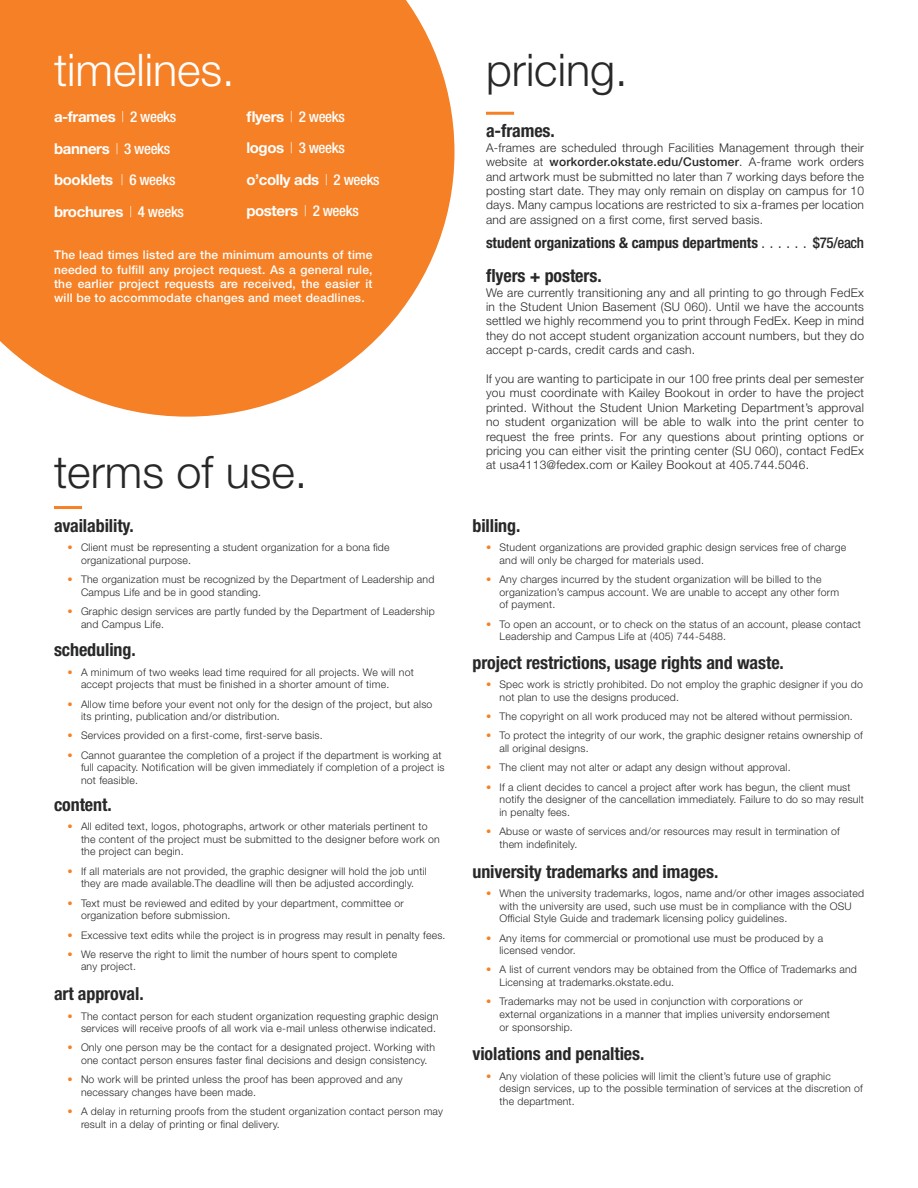
<style>
.page{position:relative;width:918px;height:1188px;background:#fff}
.page>*{position:absolute;margin:0;border:0;box-sizing:border-box;transform-origin:0 0}
.t1{font:300 45px "Helvetica Neue LT Std";color:#292829}
.t2{font:300 45px "Helvetica Neue LT Std";color:#fff}
.t3{font:700 condensed 18px "Helvetica Neue LT Std";letter-spacing:-.005em;color:#292829}
.t4{font:700 15px/31.5px "Helvetica Neue LT Std";letter-spacing:-.025em;color:#fff}
.t5{font:700 condensed 15px "Helvetica Neue LT Std";color:#292829}
.t6{font:300 12px/14.4px "Helvetica Neue LT Std";letter-spacing:.02em;color:#292829;text-align:justify}
.t7{font:500 12px/14.4px "Helvetica Neue LT Std";letter-spacing:.02em;color:#fff;text-align:justify}
.t8{font:300 10.5px/12.6px "Helvetica Neue LT Std";letter-spacing:.02em;color:#292829}
.s1{font-weight:100;font-stretch:expanded}
.s2{font-weight:500;font-stretch:condensed}
.s3{color:#f58025}
.s4{font-weight:500}
.s5{font-weight:300;font-stretch:expanded}
</style>
<div class="page">
<svg style="left:0;top:0;width:454px;height:417px;background:#f68e3e"></svg>
<hr style="left:54px;top:506px;width:28px;height:3px;background:#f58025">
<hr style="left:486px;top:112px;width:28px;height:3px;background:#f58025">
<h1 class="t2" style="left:54px;top:43px;width:182px">timelines.</h1>
<h3 class="t4" style="left:54px;top:101px;width:131px">a-frames <span class="s1">|</span> <span class="s2">2 weeks </span>banners <span class="s1">|</span> <span class="s2">3 weeks </span>booklets <span class="s1">|</span> <span class="s2">6 weeks </span>brochures <span class="s1">|</span> <span class="s2">4 weeks</span></h3>
<h3 class="t4" style="left:246px;top:100px;width:135px">flyers <span class="s1">|</span> <span class="s2">2 weeks </span>logos <span class="s1">|</span> <span class="s2">3 weeks </span>o’colly ads <span class="s1">|</span> <span class="s2">2 weeks </span>posters <span class="s1">|</span> <span class="s2">2 weeks</span></h3>
<p class="t7" style="left:54px;top:248px;width:320px">The lead times listed are the minimum amounts of time needed to fulfill any project request. As a general rule, the earlier project requests are received, the easier it will be to accommodate changes and meet deadlines.</p>
<h1 class="t1" style="left:54px;top:445px;width:255px">terms of use.</h1>
<h2 class="t3" style="left:54px;top:515px;width:81px">availability.</h2>
<p class="t8" style="left:81px;top:541px;width:310px;text-indent:-14px"><span class="s3">•</span> Client must be representing a student organization for a bona fide organizational purpose.</p>
<p class="t8" style="left:81px;top:573px;width:355px;text-indent:-14px"><span class="s3">•</span> The organization must be recognized by the Department of Leadership and<br>Campus Life and be in good standing.</p>
<p class="t8" style="left:81px;top:605px;width:355px;text-indent:-14px"><span class="s3">•</span> Graphic design services are partly funded by the Department of Leadership and Campus Life.</p>
<h2 class="t3" style="left:54px;top:639px;width:83px">scheduling.</h2>
<p class="t8" style="left:81px;top:665px;width:334px;text-indent:-14px"><span class="s3">•</span> A minimum of two weeks lead time required for all projects. We will not accept projects that must be finished in a shorter amount of time.</p>
<p class="t8" style="left:81px;top:697px;width:353px;text-indent:-14px"><span class="s3">•</span> Allow time before your event not only for the design of the project, but also its printing, publication and/or distribution.</p>
<p class="t8" style="left:68px;top:729px;width:257px"><span class="s3">•</span> Services provided on a first-come, first-serve basis.</p>
<p class="t8" style="left:81px;top:749px;width:365px;text-indent:-14px"><span class="s3">•</span> Cannot guarantee the completion of a project if the department is working at full capacity. Notification will be given immediately if completion of a project is not feasible.</p>
<h2 class="t3" style="left:54px;top:793px;width:59px">content.</h2>
<p class="t8" style="left:81px;top:820px;width:360px;text-indent:-14px"><span class="s3">•</span> All edited text, logos, photographs, artwork or other materials pertinent to the content of the project must be submitted to the designer before work on the project can begin.</p>
<p class="t8" style="left:68px;top:864px;width:361px;text-align:center"><span class="s3">•</span> If all materials are not provided, the graphic designer will hold the job until they are made available.The deadline will then be adjusted accordingly.</p>
<p class="t8" style="left:81px;top:896px;width:324px;text-indent:-14px"><span class="s3">•</span> Text must be reviewed and edited by your department, committee or organization before submission.</p>
<p class="t8" style="left:68px;top:928px;width:380px"><span class="s3">•</span> Excessive text edits while the project is in progress may result in penalty fees.</p>
<p class="t8" style="left:81px;top:948px;width:318px;text-indent:-14px"><span class="s3">•</span> We reserve the right to limit the number of hours spent to complete any project.</p>
<h2 class="t3" style="left:54px;top:983px;width:91px">art approval.</h2>
<p class="t8" style="left:68px;top:1009px;width:372px;text-align:right"><span class="s3">•</span> The contact person for each student organization requesting graphic design services will receive proofs of all work via e-mail unless otherwise indicated.</p>
<p class="t8" style="left:68px;top:1041px;width:369px;text-align:center"><span class="s3">•</span> Only one person may be the contact for a designated project. Working with one contact person ensures faster final decisions and design consistency.</p>
<p class="t8" style="left:81px;top:1073px;width:323px;text-indent:-14px"><span class="s3">•</span> No work will be printed unless the proof has been approved and any necessary changes have been made.</p>
<p class="t8" style="left:81px;top:1105px;width:364px;text-indent:-14px"><span class="s3">•</span> A delay in returning proofs from the student organization contact person may result in a delay of printing or final delivery.</p>
<h1 class="t1" style="left:486px;top:43px;width:143px">pricing.</h1>
<h2 class="t3" style="left:486px;top:120px;width:70px">a-frames.</h2>
<p class="t6" style="left:486px;top:140px;width:380px">A-frames are scheduled through Facilities Management through their website at <span class="s4">workorder.okstate.edu/Customer</span>. A-frame work orders and artwork must be submitted no later than 7 working days before the posting start date. They may only remain on display on campus for 10 days. Many campus locations are restricted to six a-frames per location and are assigned on a first come, first served basis.</p>
<h3 class="t5" style="left:486px;top:233px;width:379px">student organizations &amp; campus departments <span class="s5">. . . . . .</span> <span class="s4">$75/each</span></h3>
<h2 class="t3" style="left:486px;top:265px;width:117px">flyers + posters.</h2>
<p class="t6" style="left:486px;top:285px;width:380px">We are currently transitioning any and all printing to go through FedEx in the Student Union Basement (SU 060). Until we have the accounts settled we highly recommend you to print through FedEx. Keep in mind they do not accept student organization account numbers, but they do accept p-cards, credit cards and cash.</p>
<p class="t6" style="left:486px;top:371px;width:380px">If you are wanting to participate in our 100 free prints deal per semester you must coordinate with Kailey Bookout in order to have the project printed. Without the Student Union Marketing Department’s approval no student organization will be able to walk into the print center to request the free prints. For any questions about printing options or pricing you can either visit the printing center (SU 060), contact FedEx at usa4113@fedex.com or Kailey Bookout at 405.744.5046.</p>
<h2 class="t3" style="left:472px;top:515px;width:49px">billing.</h2>
<p class="t8" style="left:500px;top:541px;width:348px;text-indent:-14px"><span class="s3">•</span> Student organizations are provided graphic design services free of charge and will only be charged for materials used.</p>
<p class="t8" style="left:500px;top:573px;width:341px;text-indent:-14px"><span class="s3">•</span> Any charges incurred by the student organization will be billed to the organization’s campus account. We are unable to accept any other form of payment.</p>
<p class="t8" style="left:500px;top:617px;width:363px;text-indent:-14px"><span class="s3">•</span> To open an account, or to check on the status of an account, please contact<br>Leadership and Campus Life at (405) 744-5488.</p>
<h2 class="t3" style="left:472px;top:652px;width:313px">project restrictions, usage rights and waste.</h2>
<p class="t8" style="left:500px;top:678px;width:365px;text-indent:-14px"><span class="s3">•</span> Spec work is strictly prohibited. Do not employ the graphic designer if you do not plan to use the designs produced.</p>
<p class="t8" style="left:486px;top:710px;width:368px"><span class="s3">•</span> The copyright on all work produced may not be altered without permission.</p>
<p class="t8" style="left:500px;top:729px;width:365px;text-indent:-14px"><span class="s3">•</span> To protect the integrity of our work, the graphic designer retains ownership of all original designs.</p>
<p class="t8" style="left:486px;top:761px;width:306px"><span class="s3">•</span> The client may not alter or adapt any design without approval.</p>
<p class="t8" style="left:500px;top:781px;width:366px;text-indent:-14px"><span class="s3">•</span> If a client decides to cancel a project after work has begun, the client must notify the designer of the cancellation immediately. Failure to do so may result in penalty fees.</p>
<p class="t8" style="left:500px;top:825px;width:342px;text-indent:-14px"><span class="s3">•</span> Abuse or waste of services and/or resources may result in termination of them indefinitely.</p>
<h2 class="t3" style="left:472px;top:860px;width:247px">university trademarks and images.</h2>
<p class="t8" style="left:500px;top:887px;width:366px;text-indent:-14px"><span class="s3">•</span> When the university trademarks, logos, name and/or other images associated with the university are used, such use must be in compliance with the OSU<br>Official Style Guide and trademark licensing policy guidelines.</p>
<p class="t8" style="left:500px;top:931px;width:325px;text-indent:-14px"><span class="s3">•</span> Any items for commercial or promotional use must be produced by a licensed vendor.</p>
<p class="t8" style="left:500px;top:963px;width:359px;text-indent:-14px"><span class="s3">•</span> A list of current vendors may be obtained from the Office of Trademarks and<br>Licensing at trademarks.okstate.edu.</p>
<p class="t8" style="left:500px;top:995px;width:332px;text-indent:-14px"><span class="s3">•</span> Trademarks may not be used in conjunction with corporations or external organizations in a manner that implies university endorsement or sponsorship.</p>
<h2 class="t3" style="left:472px;top:1043px;width:173px">violations and penalties.</h2>
<p class="t8" style="left:500px;top:1069px;width:365px;text-indent:-14px"><span class="s3">•</span> Any violation of these policies will limit the client’s future use of graphic design services, up to the possible termination of services at the discretion of the department.</p>
</div>
